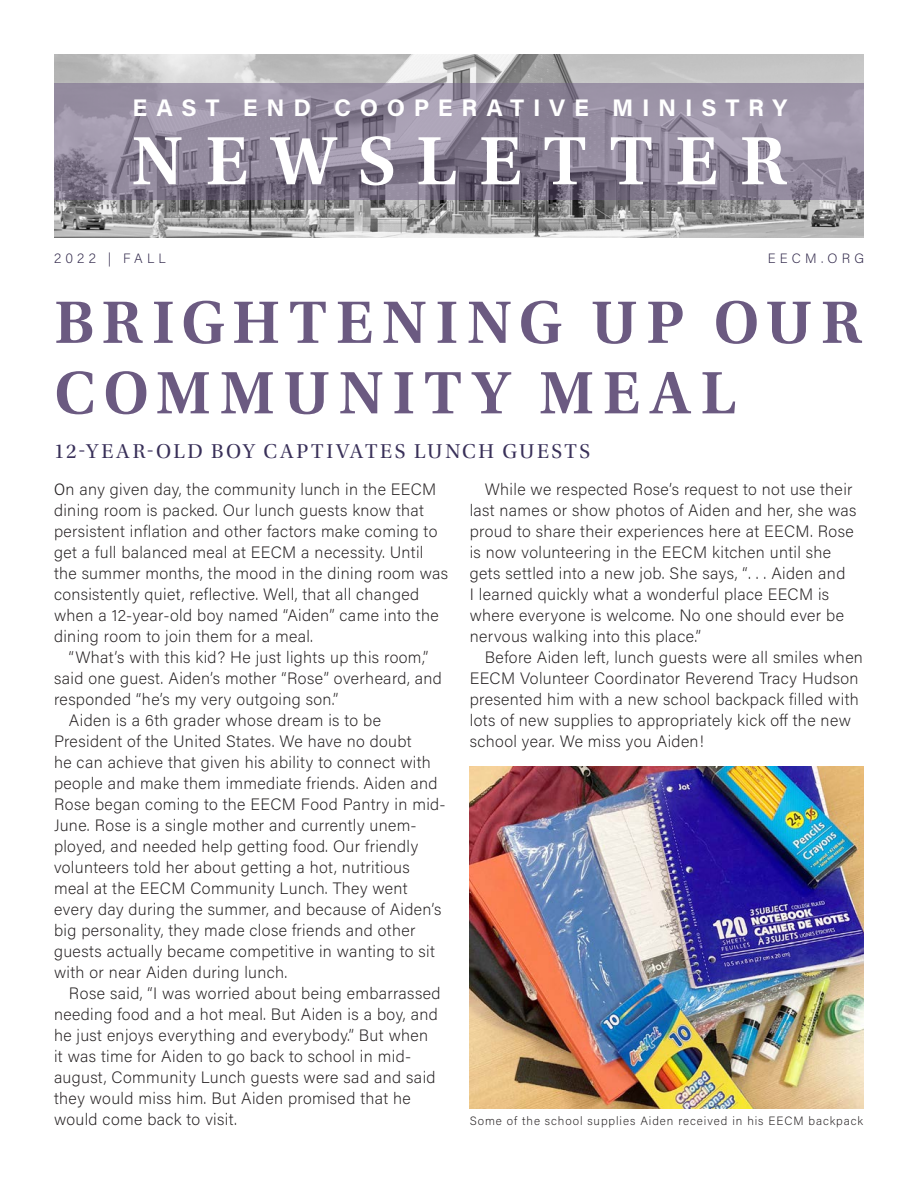
<style>
.page{position:relative;width:918px;height:1188px;background:#fff}
.page>*{position:absolute;margin:0;border:0;box-sizing:border-box;transform-origin:0 0}
.t1{font:600 72px "Utopia Std";letter-spacing:.31em;color:#fff}
.Main_Heading_2_-_Left_Align{font:600 63px/70.5px "Utopia Std";letter-spacing:.14em;color:#6b5a81}
.t2{font:24px "Acumin Variable Concept";letter-spacing:.36em;color:#fff}
.Subheading_2_-_Left_Align{font:21px "Utopia Std Subh";letter-spacing:.115em;color:#393059}
.Body_Text_-_Left_Align{font:16.5px/21px "Acumin Variable Concept";letter-spacing:.02em;color:#231f20}
.t3{font:13.5px "Acumin Variable Concept";letter-spacing:.31em;color:#30274a}
.t4{font:12px "Acumin Variable Concept";letter-spacing:.075em;color:#231f20}
</style>
<div class="page">
<img style="left:54px;top:54px;width:810px;height:184px">
<svg style="left:54px;top:83px;width:810px;height:117px;background:#8e8598"></svg>
<img style="left:470px;top:766px;width:394px;height:342px">
<h3 class="t2" style="left:132px;top:91px;width:657px">EAST END COOPERATIVE MINISTRY</h3>
<h1 class="t1" style="left:132px;top:120px;width:656px">NEWSLETTER</h1>
<p class="t3" style="left:54px;top:249px;width:113px">2022 | FALL</p>
<p class="t3" style="left:768px;top:249px;width:98px">EECM.ORG</p>
<p class="Main_Heading_2_-_Left_Align" style="left:54px;top:288px;width:809px">BRIGHTENING UP OUR<br>COMMUNITY MEAL</p>
<p class="Subheading_2_-_Left_Align" style="left:54px;top:440px;width:538px">12-YEAR-OLD BOY CAPTIVATES LUNCH GUESTS</p>
<p class="Body_Text_-_Left_Align" style="left:54px;top:478px;width:396px">On any given day, the community lunch in the EECM dining room is packed. Our lunch guests know that persistent inflation and other factors make coming to get a full balanced meal at EECM a necessity. Until the summer months, the mood in the dining room was consistently quiet, reflective. Well, that all changed when a 12-year-old boy named “Aiden” came into the dining room to join them for a meal.</p>
<p class="Body_Text_-_Left_Align" style="left:54px;top:646px;width:389px;text-indent:15px">“What’s with this kid? He just lights up this room,” said one guest. Aiden’s mother “Rose” overheard, and responded “he’s my very outgoing son.”</p>
<p class="Body_Text_-_Left_Align" style="left:54px;top:709px;width:393px;text-indent:15px">Aiden is a 6th grader whose dream is to be President of the United States. We have no doubt<br>he can achieve that given his ability to connect with people and make them immediate friends. Aiden and Rose began coming to the EECM Food Pantry in mid-June. Rose is a single mother and currently unem&shy;ployed, and needed help getting food. Our friendly volunteers told her about getting a hot, nutritious meal at the EECM Community Lunch. They went every day during the summer, and because of Aiden’s big personality, they made close friends and other guests actually became competitive in wanting to sit with or near Aiden during lunch.</p>
<p class="Body_Text_-_Left_Align" style="left:54px;top:982px;width:388px;text-indent:15px">Rose said, “I was worried about being embarrassed needing food and a hot meal. But Aiden is a boy, and he just enjoys everything and everybody.” But when it was time for Aiden to go back to school in mid&shy;august, Community Lunch guests were sad and said they would miss him. But Aiden promised that he would come back to visit.</p>
<p class="Body_Text_-_Left_Align" style="left:470px;top:478px;width:388px;text-indent:15px">While we respected Rose’s request to not use their last names or show photos of Aiden and her, she was proud to share their experiences here at EECM. Rose is now volunteering in the EECM kitchen until she gets settled into a new job. She says, “. . . Aiden and<br>I learned quickly what a wonderful place EECM is where everyone is welcome. No one should ever be nervous walking into this place.”</p>
<p class="Body_Text_-_Left_Align" style="left:470px;top:646px;width:395px;text-indent:15px">Before Aiden left, lunch guests were all smiles when EECM Volunteer Coordinator Reverend Tracy Hudson presented him with a new school backpack filled with lots of new supplies to appropriately kick off the new school year. We miss you Aiden!</p>
<p class="t4" style="left:470px;top:1113px;width:395px">Some of the school supplies Aiden received in his EECM backpack</p>
</div>
